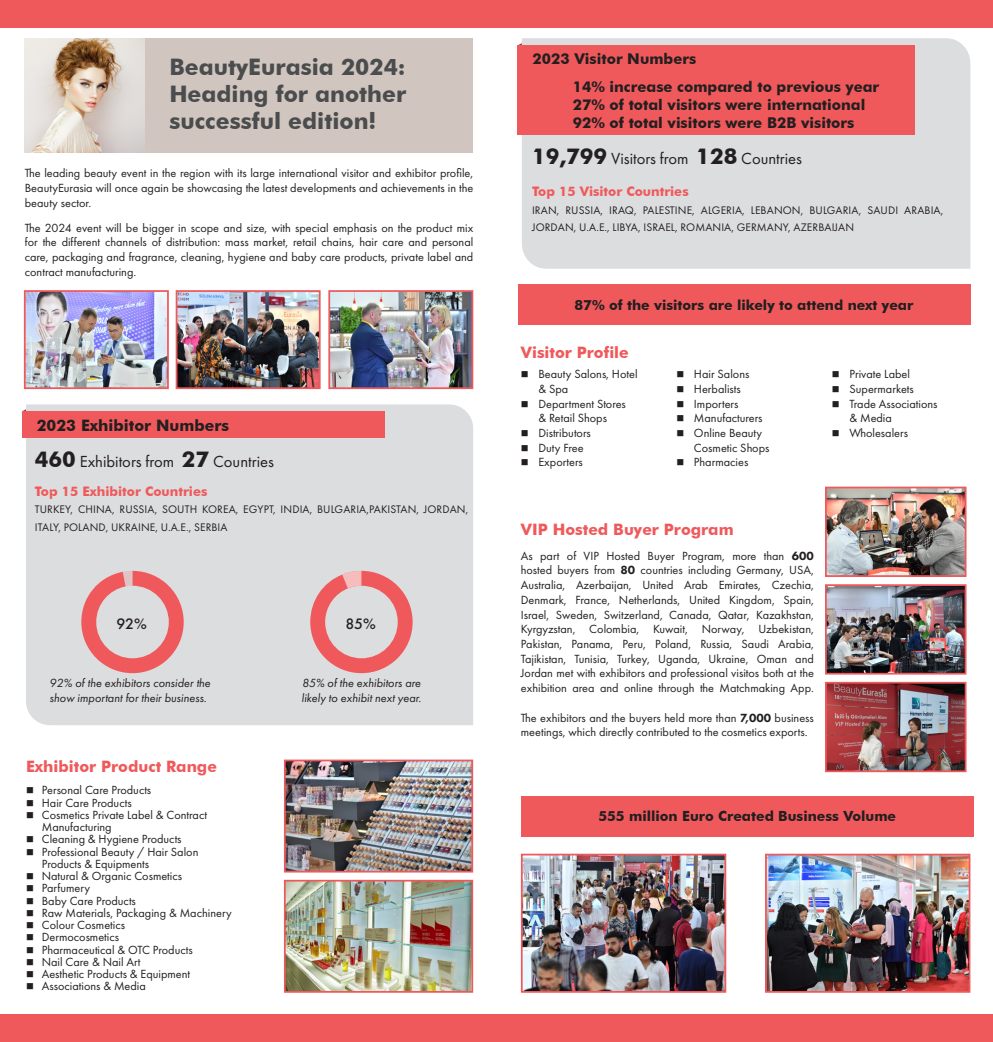
<style>
.page{position:relative;width:993px;height:1042px;background:#fff}
.page>*{position:absolute;margin:0;border:0;box-sizing:border-box;transform-origin:0 0}
.t1{font:700 22.75px "Futura BT";color:#4b4c4d}
.t2{font:16.62px "Futura PT";color:#231f20}
.t3{font:700 15.75px "Futura BT";color:#f0595b}
.t4{font:700 15.75px "Futura BT";color:#231f20}
.t5{font:500 15.75px "Futura PT";color:#231f20}
.t6{font:700 14.88px "Futura BT";color:#231f20}
.t7{font:700 14px "Futura BT";color:#231f20}
.t8{font:700 13.12px "Futura BT";color:#f0595b}
.t9{font:12.25px/14.7px "Futura PT";color:#231f20;text-align:justify}
.t10{font:italic 12.25px/14.7px "Futura PT";color:#231f20}
.t11{font:11.38px/17.5px "Futura PT";letter-spacing:.01em;color:#231f20}
.s1{font-family:"Futura BT";font-weight:700;font-size:21.88px}
.s2{font-weight:800}
</style>
<div class="page">
<div style="left:0;top:1014px;width:992px;height:28px;background:#f0595b"></div>
<div style="left:144px;top:38px;width:328px;height:114px;background:#d0c5bf"></div>
<img style="left:24px;top:38px;width:120px;height:114px">
<img style="left:523px;top:856px;width:200px;height:134px">
<div style="left:520px;top:853px;width:206px;height:140px;border:2px solid #f0595b"></div>
<img style="left:767px;top:856px;width:200px;height:134px">
<div style="left:764px;top:853px;width:206px;height:140px;border:2px solid #f0595b"></div>
<img style="left:287px;top:762px;width:183px;height:107px">
<div style="left:284px;top:759px;width:189px;height:113px;border:2px solid #f0595b"></div>
<img style="left:287px;top:883px;width:183px;height:107px">
<div style="left:284px;top:880px;width:189px;height:113px;border:2px solid #f0595b"></div>
<div style="left:26px;top:404px;width:447px;height:321px;background:#dcdddf"></div>
<div style="left:22px;top:411px;width:362px;height:27px;background:#f0595b"></div>
<div style="left:521px;top:38px;width:449px;height:231px;background:#dcdddf"></div>
<div style="left:517px;top:45px;width:397px;height:90px;background:#f0595b"></div>
<div style="left:520px;top:796px;width:453px;height:40px;background:#f0595b"></div>
<svg style="left:81px;top:571px;width:103px;height:102px;background:#e3aaac"></svg>
<svg style="left:310px;top:571px;width:102px;height:102px;background:#e4abad"></svg>
<img style="left:27px;top:293px;width:139px;height:93px">
<div style="left:24px;top:290px;width:145px;height:99px;border:2px solid #f0595b"></div>
<img style="left:179px;top:293px;width:138px;height:93px">
<div style="left:176px;top:290px;width:144px;height:99px;border:2px solid #f0595b"></div>
<img style="left:331px;top:293px;width:139px;height:93px">
<div style="left:328px;top:290px;width:145px;height:99px;border:2px solid #f0595b"></div>
<div style="left:0;top:0;width:992px;height:27px;background:#f0595b"></div>
<img style="left:827px;top:490px;width:136px;height:84px">
<div style="left:824px;top:487px;width:142px;height:90px;border:2px solid #f0595b"></div>
<img style="left:827px;top:587px;width:136px;height:84px">
<div style="left:824px;top:584px;width:142px;height:90px;border:2px solid #f0595b"></div>
<img style="left:827px;top:685px;width:136px;height:84px">
<div style="left:824px;top:682px;width:142px;height:90px;border:2px solid #f0595b"></div>
<div style="left:517px;top:284px;width:453px;height:41px;background:#f0595b"></div>
<p class="t1" style="left:169px;top:53px;width:238px">BeautyEurasia 2024:</p>
<p class="t1" style="left:169px;top:80px;width:238px">Heading for another</p>
<p class="t1" style="left:169px;top:107px;width:208px">successful edition!</p>
<p class="t9" style="left:25px;top:166px;width:450px">The leading beauty event in the region with its large international visitor and exhibitor profile, BeautyEurasia will once again be showcasing the latest developments and achievements in the beauty sector.</p>
<p class="t9" style="left:25px;top:220px;width:450px">The 2024 event will be bigger in scope and size, with special emphasis on the product mix for the different channels of distribution: mass market, retail chains, hair care and personal care, packaging and fragrance, cleaning, hygiene and baby care products, private label and contract manufacturing.</p>
<p class="t4" style="left:37px;top:416px;width:194px">2023 Exhibitor Numbers</p>
<p class="t2" style="left:35px;top:452px;width:241px"><span class="s1">460</span> Exhibitors from <span class="s1">27</span> Countries</p>
<p class="t8" style="left:35px;top:483px;width:174px">Top 15 Exhibitor Countries</p>
<p class="t11" style="left:35px;top:500px;width:435px">TURKEY, CHINA, RUSSIA, SOUTH KOREA, EGYPT, INDIA, BULGARIA,PAKISTAN, JORDAN,<br>ITALY, POLAND, UKRAINE, U.A.E., SERBIA</p>
<p class="t5" style="left:117px;top:614px;width:32px">92%</p>
<p class="t10" style="left:50px;top:676px;width:162px">92% of the exhibitors consider the show important for their business.</p>
<p class="t3" style="left:26px;top:756px;width:192px">Exhibitor Product Range</p>
<p class="t9" style="left:26px;top:783px;width:127px">■ Personal Care Products</p>
<p class="t9" style="left:26px;top:795px;width:107px">■ Hair Care Products</p>
<p class="t9" style="left:26px;top:807px;width:182px">■ Cosmetics Private Label &amp; Contract</p>
<p class="t9" style="left:42px;top:819px;width:71px">Manufacturing</p>
<p class="t9" style="left:26px;top:832px;width:157px">■ Cleaning &amp; Hygiene Products</p>
<p class="t9" style="left:42px;top:845px;width:158px;line-height:12.2px;text-indent:-16px">■ Professional Beauty / Hair Salon<br>Products &amp; Equipments</p>
<p class="t9" style="left:26px;top:868px;width:158px">■ Natural &amp; Organic Cosmetics</p>
<p class="t9" style="left:26px;top:881px;width:65px">■ Parfumery</p>
<p class="t9" style="left:26px;top:893px;width:111px">■ Baby Care Products</p>
<p class="t9" style="left:26px;top:905px;width:207px">■ Raw Materials, Packaging &amp; Machinery</p>
<p class="t9" style="left:26px;top:917px;width:101px">■ Colour Cosmetics</p>
<p class="t9" style="left:26px;top:930px;width:95px">■ Dermocosmetics</p>
<p class="t9" style="left:26px;top:942px;width:168px">■ Pharmaceutical &amp; OTC Products</p>
<p class="t9" style="left:26px;top:954px;width:116px">■ Nail Care &amp; Nail Art</p>
<p class="t9" style="left:26px;top:966px;width:166px">■ Aesthetic Products &amp; Equipment</p>
<p class="t9" style="left:26px;top:979px;width:121px">■ Associations &amp; Media</p>
<p class="t5" style="left:345px;top:614px;width:32px">85%</p>
<p class="t10" style="left:301px;top:676px;width:121px">85% of the exhibitors are likely to exhibit next year.</p>
<p class="t6" style="left:532px;top:50px;width:165px">2023 Visitor Numbers</p>
<p class="t6" style="left:572px;top:78px;width:308px">14% increase compared to previous year</p>
<p class="t6" style="left:572px;top:95px;width:294px">27% of total visitors were international</p>
<p class="t6" style="left:572px;top:113px;width:283px">92% of total visitors were B2B visitors</p>
<p class="t2" style="left:532px;top:149px;width:271px"><span class="s1">19,799</span> Visitors from <span class="s1">128</span> Countries</p>
<p class="t8" style="left:532px;top:184px;width:158px">Top 15 Visitor Countries</p>
<p class="t11" style="left:532px;top:201px;width:412px">IRAN, RUSSIA, IRAQ, PALESTINE, ALGERIA, LEBANON, BULGARIA, SAUDI ARABIA,<br>JORDAN, U.A.E., LIBYA, ISRAEL, ROMANIA, GERMANY, AZERBAIJAN</p>
<p class="t7" style="left:574px;top:296px;width:340px">87% of the visitors are likely to attend next year</p>
<p class="t3" style="left:520px;top:342px;width:109px">Visitor Profile</p>
<p class="t9" style="left:520px;top:367px;width:118px">■ Beauty Salons, Hotel</p>
<p class="t9" style="left:538px;top:381px;width:31px">&amp; Spa</p>
<p class="t9" style="left:520px;top:396px;width:106px">■ Department Stores</p>
<p class="t9" style="left:538px;top:411px;width:70px">&amp; Retail Shops</p>
<p class="t9" style="left:520px;top:425px;width:71px">■ Distributors</p>
<p class="t9" style="left:520px;top:440px;width:64px">■ Duty Free</p>
<p class="t9" style="left:520px;top:455px;width:64px">■ Exporters</p>
<p class="t9" style="left:676px;top:367px;width:74px">■ Hair Salons</p>
<p class="t9" style="left:676px;top:381px;width:66px">■ Herbalists</p>
<p class="t9" style="left:676px;top:396px;width:63px">■ Importers</p>
<p class="t9" style="left:676px;top:411px;width:88px">■ Manufacturers</p>
<p class="t9" style="left:676px;top:425px;width:87px">■ Online Beauty</p>
<p class="t9" style="left:693px;top:440px;width:77px">Cosmetic Shops</p>
<p class="t9" style="left:676px;top:455px;width:73px">■ Pharmacies</p>
<p class="t9" style="left:831px;top:367px;width:79px">■ Private Label</p>
<p class="t9" style="left:831px;top:381px;width:83px">■ Supermarkets</p>
<p class="t9" style="left:831px;top:396px;width:107px">■ Trade Associations</p>
<p class="t9" style="left:849px;top:411px;width:44px">&amp; Media</p>
<p class="t9" style="left:831px;top:425px;width:77px">■ Wholesalers</p>
<p class="t3" style="left:520px;top:519px;width:214px">VIP Hosted Buyer Program</p>
<p class="t9" style="left:520px;top:548px;width:294px">As part of VIP Hosted Buyer Program, more than <span class="s2">600 </span>hosted buyers from <span class="s2">80</span> countries including Germany, USA, Australia, Azerbaijan, United Arab Emirates, Czechia, Denmark, France, Netherlands, United Kingdom, Spain, Israel, Sweden, Switzerland, Canada, Qatar, Kazakhstan, Kyrgyzstan, Colombia, Kuwait, Norway, Uzbekistan, Pakistan, Panama, Peru, Poland, Russia, Saudi Arabia, Tajikistan, Tunisia, Turkey, Uganda, Ukraine, Oman and Jordan met with exhibitors and professional visitos both at the exhibition area and online through the Matchmaking App.</p>
<p class="t9" style="left:520px;top:710px;width:294px">The exhibitors and the buyers held more than <span class="s2">7,000</span> business meetings, which directly contributed to the cosmetics exports.</p>
<p class="t7" style="left:598px;top:808px;width:299px">555 million Euro Created Business Volume</p>
</div>
